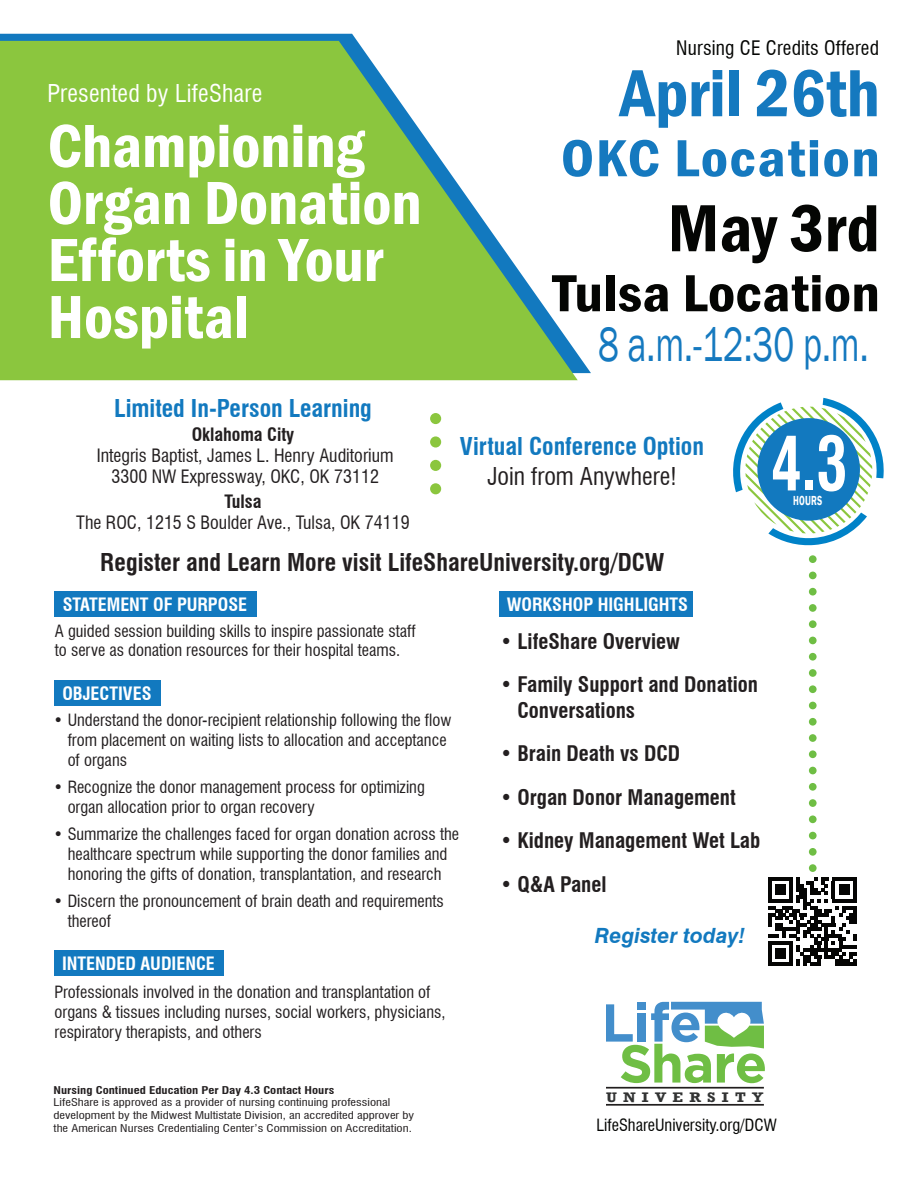
<style>
.page{position:relative;width:918px;height:1188px;background:#fff}
.page>*{position:absolute;margin:0;border:0;box-sizing:border-box;transform-origin:0 0}
.t1{font:700 condensed 73.65px "Swiss 721 BT";color:#fff;scale:.85 1}
.t2{font:600 condensed 69px "Franklin Gothic";color:#1579bf}
.t3{font:600 condensed 69px "Franklin Gothic";color:#040503}
.t4{font:600 condensed 63px/57px "Franklin Gothic";color:#fff}
.t5{font:600 condensed 54px "Franklin Gothic";letter-spacing:.005em;color:#040503;scale:1.1 1}
.t6{font:600 condensed 54px "Franklin Gothic";letter-spacing:.025em;color:#1579bf;scale:1.1 1}
.t7{font:49.5px "Franklin Gothic";color:#1579bf;scale:.72 1}
.t8{font:700 condensed 24px "Swiss 721 BT";color:#231f20}
.t9{font:700 condensed 24px "Swiss 721 BT";color:#1279bf}
.t10{font:condensed 24px "Swiss 721 BT";letter-spacing:.01em;color:#fff}
.t11{font:condensed 24px "Swiss 721 BT";color:#231f20}
.t12{font:700 condensed 21px/25.5px "Swiss 721 BT";color:#231f20}
.t13{font:italic 700 21px "Swiss 721 BT";color:#1279bf}
.t14{font:condensed 19.5px "Swiss 721 BT";letter-spacing:.01em;color:#040503}
.t15{font:condensed 18px/21px "Swiss 721 BT";color:#231f20;text-align:center}
.t16{font:700 condensed 18px "Swiss 721 BT";color:#fff}
.t17{font:700 condensed 18px "Swiss 721 BT";color:#231f20}
.t18{font:condensed 16.5px/19.8px "Swiss 721 BT";color:#231f20}
.t19{font:condensed 16.5px "Swiss 721 BT";color:#040503}
.t20{font:700 14.25px "Rockwell";letter-spacing:.39em;color:#323333;scale:1.12 1}
.t21{font:600 13.5px "Franklin Gothic";letter-spacing:.025em;color:#fff;scale:.66 1}
.t22{font:condensed 10.5px/12.6px "Swiss 721 BT";color:#231f20;scale:1.21 1}
.t23{font:700 condensed 10.5px "Swiss 721 BT";color:#231f20;scale:1.21 1}
</style>
<div class="page">
<svg style="left:0;top:34px;width:591px;height:339px"></svg>
<svg style="left:0;top:41px;width:578px;height:339px;fill:#8bc63e"></svg>
<div style="left:54px;top:680px;width:106px;height:26px;background:#1279bf"></div>
<div style="left:430px;top:413px;width:11px;height:11px;background:#8bc63e;border-radius:50%"></div>
<div style="left:430px;top:436px;width:11px;height:12px;background:#8bc63e;border-radius:50%"></div>
<div style="left:430px;top:460px;width:11px;height:11px;background:#8bc63e;border-radius:50%"></div>
<div style="left:430px;top:483px;width:11px;height:11px;background:#8bc63e;border-radius:50%"></div>
<div style="left:809px;top:555px;width:8px;height:8px;background:#6fbe44;border-radius:50%"></div>
<div style="left:809px;top:572px;width:8px;height:7px;background:#6fbe44;border-radius:50%"></div>
<div style="left:809px;top:588px;width:8px;height:8px;background:#6fbe44;border-radius:50%"></div>
<div style="left:809px;top:604px;width:8px;height:8px;background:#6fbe44;border-radius:50%"></div>
<div style="left:809px;top:620px;width:8px;height:8px;background:#6fbe44;border-radius:50%"></div>
<div style="left:809px;top:637px;width:8px;height:7px;background:#6fbe44;border-radius:50%"></div>
<div style="left:809px;top:653px;width:8px;height:8px;background:#6fbe44;border-radius:50%"></div>
<div style="left:809px;top:669px;width:8px;height:8px;background:#6fbe44;border-radius:50%"></div>
<div style="left:809px;top:685px;width:8px;height:8px;background:#6fbe44;border-radius:50%"></div>
<div style="left:809px;top:702px;width:8px;height:7px;background:#6fbe44;border-radius:50%"></div>
<div style="left:809px;top:718px;width:8px;height:8px;background:#6fbe44;border-radius:50%"></div>
<div style="left:809px;top:734px;width:8px;height:8px;background:#6fbe44;border-radius:50%"></div>
<div style="left:809px;top:750px;width:8px;height:8px;background:#6fbe44;border-radius:50%"></div>
<div style="left:809px;top:767px;width:8px;height:7px;background:#6fbe44;border-radius:50%"></div>
<div style="left:809px;top:783px;width:8px;height:8px;background:#6fbe44;border-radius:50%"></div>
<div style="left:809px;top:799px;width:8px;height:8px;background:#6fbe44;border-radius:50%"></div>
<div style="left:809px;top:815px;width:8px;height:8px;background:#6fbe44;border-radius:50%"></div>
<div style="left:809px;top:832px;width:8px;height:7px;background:#6fbe44;border-radius:50%"></div>
<div style="left:809px;top:848px;width:8px;height:8px;background:#6fbe44;border-radius:50%"></div>
<div style="left:809px;top:864px;width:8px;height:8px;background:#6fbe44;border-radius:50%"></div>
<div style="left:54px;top:592px;width:202px;height:25px;background:#1279bf"></div>
<div style="left:54px;top:950px;width:170px;height:26px;background:#1279bf"></div>
<div style="left:500px;top:592px;width:193px;height:25px;background:#1279bf"></div>
<svg style="left:606px;top:1002px;width:159px;height:81px"></svg>
<hr style="left:606px;top:1087px;width:158px;height:2px;background:#211e1e">
<hr style="left:606px;top:1104px;width:158px;height:2px;background:#211e1e">
<svg style="left:733px;top:398px;width:151px;height:148px"></svg>
<div style="left:757px;top:418px;width:103px;height:103px;background:#1279bf;border-radius:50%"></div>
<svg style="left:768px;top:878px;width:88px;height:88px"></svg>
<hr style="left:768px;top:962px;width:25px;height:4px;background:#050504">
<div style="left:775px;top:948px;width:11px;height:11px;background:#050504"></div>
<h3 class="t10" style="left:48px;top:79px;width:216px">Presented by LifeShare</h3>
<h3 class="t4" style="left:48px;top:117px;width:375px">Championing<br>Organ Donation<br>Efforts in Your<br>Hospital</h3>
<p class="t14" style="left:676px;top:36px;width:204px">Nursing CE Credits Offered</p>
<h2 class="t2" style="left:620px;top:47px;width:261px">April 26th</h2>
<h3 class="t6" style="left:561px;top:122px;width:291px">OKC Location</h3>
<h2 class="t3" style="left:668px;top:182px;width:213px">May 3rd</h2>
<h3 class="t5" style="left:553px;top:257px;width:299px">Tulsa Location</h3>
<h3 class="t7" style="left:598px;top:314px;width:377px">8 a.m.-12:30 p.m.</h3>
<h3 class="t9" style="left:114px;top:393px;width:259px">Limited In-Person Learning</h3>
<p class="t17" style="left:192px;top:423px;width:104px">Oklahoma City</p>
<p class="t15" style="left:97px;top:445px;width:298px">Integris Baptist, James L. Henry Auditorium<br>3300 NW Expressway, OKC, OK 73112</p>
<p class="t17" style="left:224px;top:491px;width:39px">Tulsa</p>
<p class="t15" style="left:76px;top:512px;width:335px">The ROC, 1215 S Boulder Ave., Tulsa, OK 74119</p>
<h3 class="t8" style="left:100px;top:548px;width:566px">Register and Learn More visit LifeShareUniversity.org/DCW</h3>
<h3 class="t9" style="left:460px;top:432px;width:246px">Virtual Conference Option</h3>
<h3 class="t11" style="left:487px;top:462px;width:191px">Join from Anywhere!</h3>
<p class="t16" style="left:63px;top:594px;width:186px">STATEMENT OF PURPOSE</p>
<p class="t18" style="left:55px;top:621px;width:362px">A guided session building skills to inspire passionate staff to serve as donation resources for their hospital teams.</p>
<p class="t16" style="left:62px;top:682px;width:91px">OBJECTIVES</p>
<p class="t18" style="left:68px;top:710px;width:385px;text-indent:-14px">• Understand the donor-recipient relationship following the flow from placement on waiting lists to allocation and acceptance of organs</p>
<p class="t18" style="left:68px;top:777px;width:359px;text-indent:-14px">• Recognize the donor management process for optimizing organ allocation prior to organ recovery</p>
<p class="t18" style="left:53px;top:824px;width:407px;text-align:center">• Summarize the challenges faced for organ donation across the healthcare spectrum while supporting the donor families and honoring the gifts of donation, transplantation, and research</p>
<p class="t18" style="left:68px;top:891px;width:378px;text-indent:-14px">• Discern the pronouncement of brain death and requirements thereof</p>
<p class="t16" style="left:62px;top:952px;width:154px">INTENDED AUDIENCE</p>
<p class="t18" style="left:55px;top:982px;width:392px">Professionals involved in the donation and transplantation of organs &amp; tissues including nurses, social workers, physicians, respiratory therapists, and others</p>
<p class="t16" style="left:507px;top:594px;width:183px">WORKSHOP HIGHLIGHTS</p>
<p class="t12" style="left:500px;top:628px;width:181px">• LifeShare Overview</p>
<p class="t12" style="left:517px;top:672px;width:242px;text-indent:-17px">• Family Support and Donation<br>Conversations</p>
<p class="t12" style="left:500px;top:741px;width:182px">• Brain Death vs DCD</p>
<p class="t12" style="left:500px;top:784px;width:237px">• Organ Donor Management</p>
<p class="t12" style="left:500px;top:828px;width:262px">• Kidney Management Wet Lab</p>
<p class="t12" style="left:500px;top:871px;width:108px">• Q&amp;A Panel</p>
<p class="t13" style="left:595px;top:923px;width:152px">Register today!</p>
<h1 class="t1" style="left:771px;top:420px;width:91px">4.3</h1>
<p class="t21" style="left:793px;top:492px;width:46px">HOURS</p>
<p class="t23" style="left:54px;top:1084px;width:233px">Nursing Continued Education Per Day 4.3 Contact Hours</p>
<p class="t22" style="left:54px;top:1096px;width:300px">LifeShare is approved as a provider of nursing continuing professional development by the Midwest Multistate Division, an accredited approver by the American Nurses Credentialing Center’s Commission on Accreditation.</p>
<p class="t20" style="left:606px;top:1088px;width:142px">UNIVERSITY</p>
<p class="t19" style="left:596px;top:1115px;width:182px">LifeShareUniversity.org/DCW</p>
</div>
